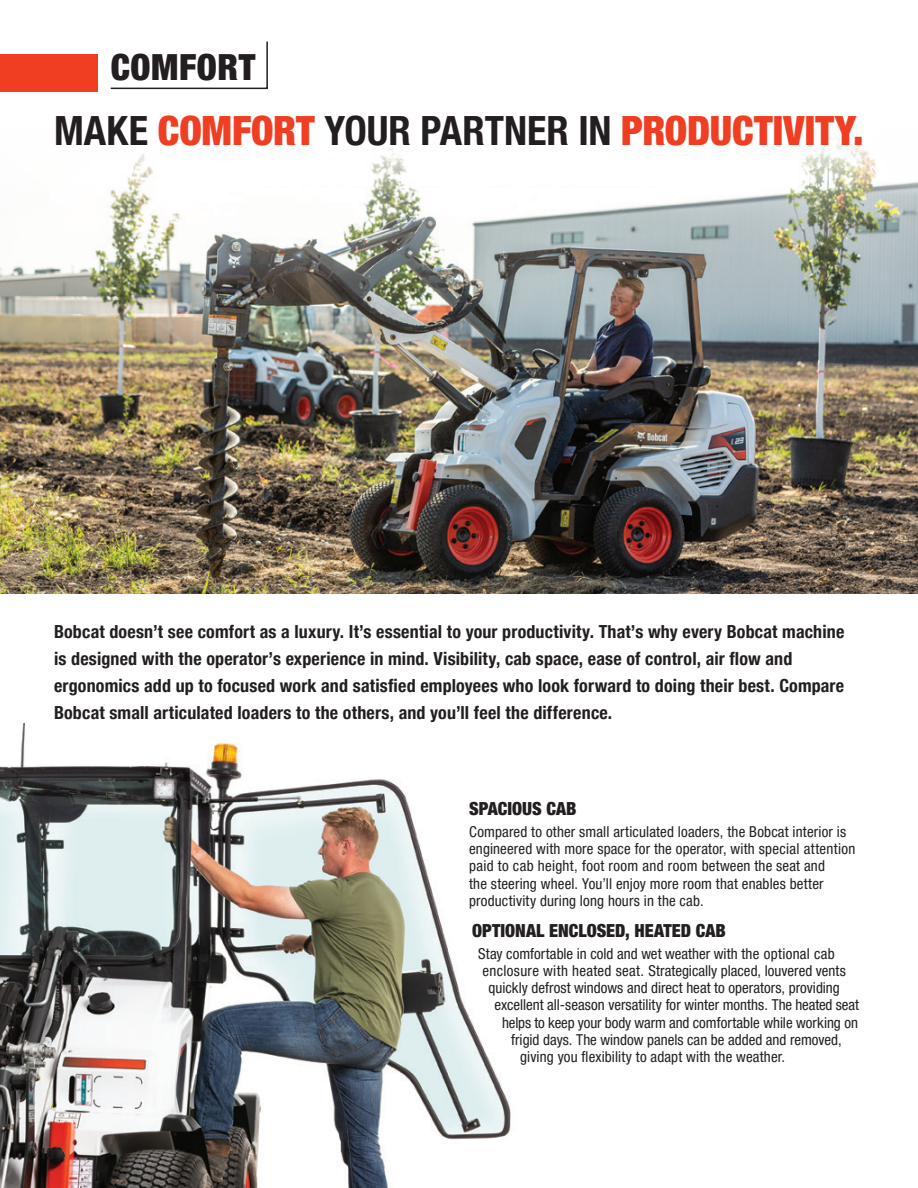
<style>
.page{position:relative;width:918px;height:1188px;background:#fff}
.page>*{position:absolute;margin:0;border:0;box-sizing:border-box;transform-origin:0 0}
.intro_text_subhead{font:900 condensed 40.2px "Helvetica Neue LT Pro";letter-spacing:-.005em;color:#ef3e22}
.Body{font:900 condensed 36px "Helvetica Neue LT Pro";letter-spacing:.015em;color:#231f20}
.Body_Copy{font:700 condensed 18px/27px "Helvetica Neue LT Pro";letter-spacing:.01em;color:#231f20}
.Subhead{font:900 condensed 18px "Helvetica Neue LT Pro";color:#231f20}
.t1{font:500 condensed 15.75px "Helvetica Neue LT Pro";color:#231f20}
.Body_Copy-2{font:condensed 15px/17.2px "Helvetica Neue LT Pro";letter-spacing:.01em;color:#231f20}
.s1{font-weight:700;color:#231f20}
</style>
<div class="page">
<img style="left:0;top:138px;width:918px;height:456px">
<img style="left:0;top:723px;width:511px;height:465px">
<div style="left:0;top:54px;width:97px;height:38px;background:#ef3e22"></div>
<svg style="left:110px;top:41px;width:158px;height:49px"></svg>
<p class="Body" style="left:111px;top:45px;width:146px">COMFORT</p>
<p class="intro_text_subhead" style="left:54px;top:107px;width:811px"><span class="s1">MAKE</span> COMFORT <span class="s1">YOUR PARTNER IN</span> PRODUCTIVITY.</p>
<p class="Body_Copy" style="left:54px;top:618px;width:792px">Bobcat doesn’t see comfort as a luxury. It’s essential to your productivity. That’s why every Bobcat machine is designed with the operator’s experience in mind. Visibility, cab space, ease of control, air flow and ergonomics add up to focused work and satisfied employees who look forward to doing their best. Compare Bobcat small articulated loaders to the others, and you’ll feel the difference.</p>
<p class="t1" style="left:39px;top:1144px;width:16px">10</p>
<p class="Subhead" style="left:469px;top:798px;width:109px">SPACIOUS CAB</p>
<p class="Body_Copy-2" style="left:469px;top:823px;width:388px">Compared to other small articulated loaders, the Bobcat interior is engineered with more space for the operator, with special attention paid to cab height, foot room and room between the seat and<br>the steering wheel. You’ll enjoy more room that enables better productivity during long hours in the cab.</p>
<p class="Subhead" style="left:472px;top:919px;width:255px">OPTIONAL ENCLOSED, HEATED CAB</p>
<p class="Body_Copy-2" style="left:478px;top:945px;width:358px">Stay comfortable in cold and wet weather with the optional cab</p>
<p class="Body_Copy-2" style="left:483px;top:962px;width:365px">enclosure with heated seat. Strategically placed, louvered vents</p>
<p class="Body_Copy-2" style="left:489px;top:979px;width:353px">quickly defrost windows and direct heat to operators, providing</p>
<p class="Body_Copy-2" style="left:495px;top:996px;width:366px">excellent all-season versatility for winter months. The heated seat</p>
<p class="Body_Copy-2" style="left:502px;top:1014px;width:358px">helps to keep your body warm and comfortable while working on</p>
<p class="Body_Copy-2" style="left:511px;top:1031px;width:332px">frigid days. The window panels can be added and removed,</p>
<p class="Body_Copy-2" style="left:520px;top:1048px;width:267px">giving you flexibility to adapt with the weather.</p>
</div>
